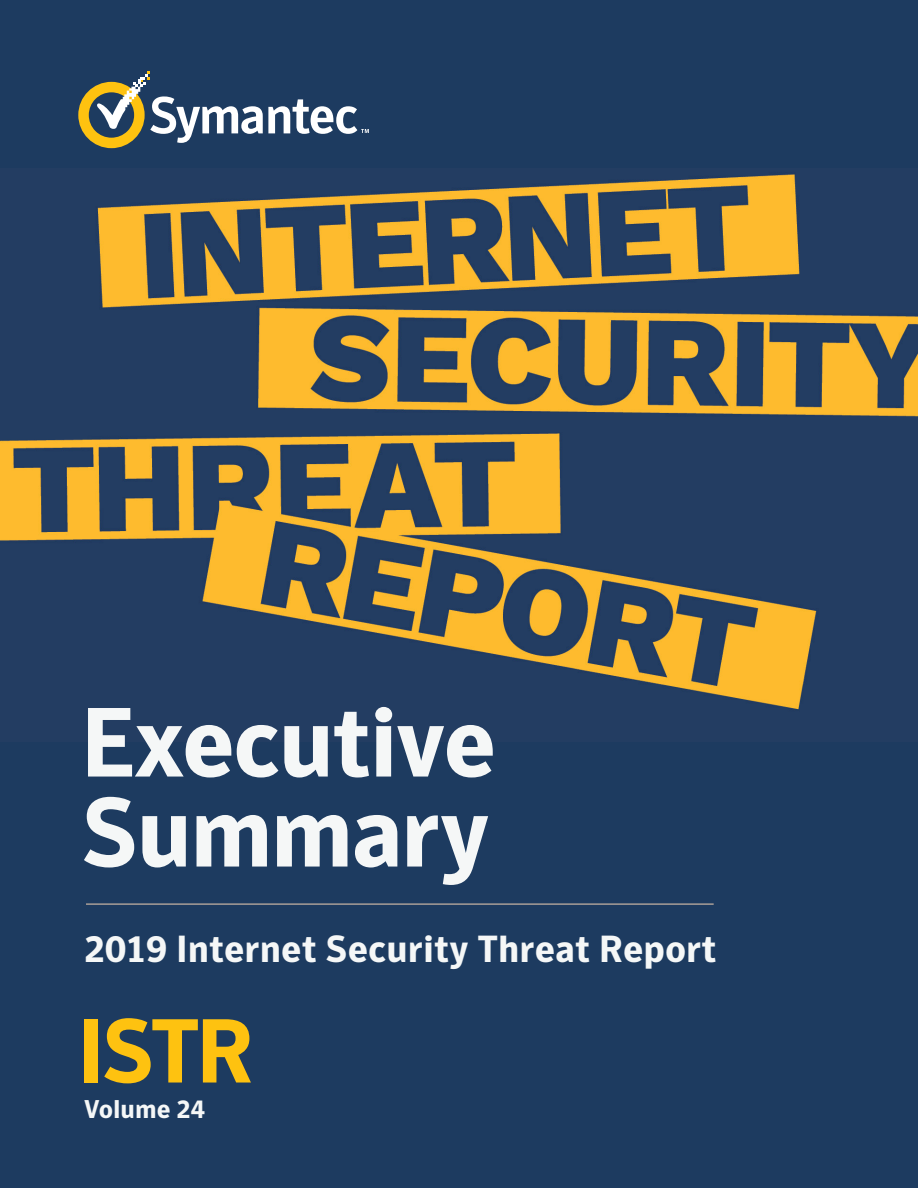
<style>
.page{position:relative;width:918px;height:1188px;background:#1d3b60}
.page>*{position:absolute;margin:0;border:0;box-sizing:border-box;transform-origin:0 0}
.t1{font:700 97.5px/90px "Symantec Sans";letter-spacing:-.02em;color:#f5f7f7}
.t2{font:700 90px "Symantec Sans";color:#fec210}
.t3{font:700 37.5px "Symantec Sans";color:#f5f7f7}
.t4{font:700 25.5px "Symantec Sans";color:#f5f7f7}
</style>
<div class="page">
<svg style="left:78px;top:72px;width:291px;height:76px"></svg>
<img style="left:0;top:174px;width:918px;height:536px">
<hr style="left:86px;top:903px;width:628px;height:2px;background:#a99e97">
<p class="t1" style="left:81px;top:698px;width:417px">Executive<br>Summary</p>
<p class="t3" style="left:84px;top:927px;width:634px">2019 Internet Security Threat Report</p>
<p class="t2" style="left:77px;top:997px;width:178px">ISTR</p>
<p class="t4" style="left:84px;top:1093px;width:123px">Volume 24</p>
</div>
